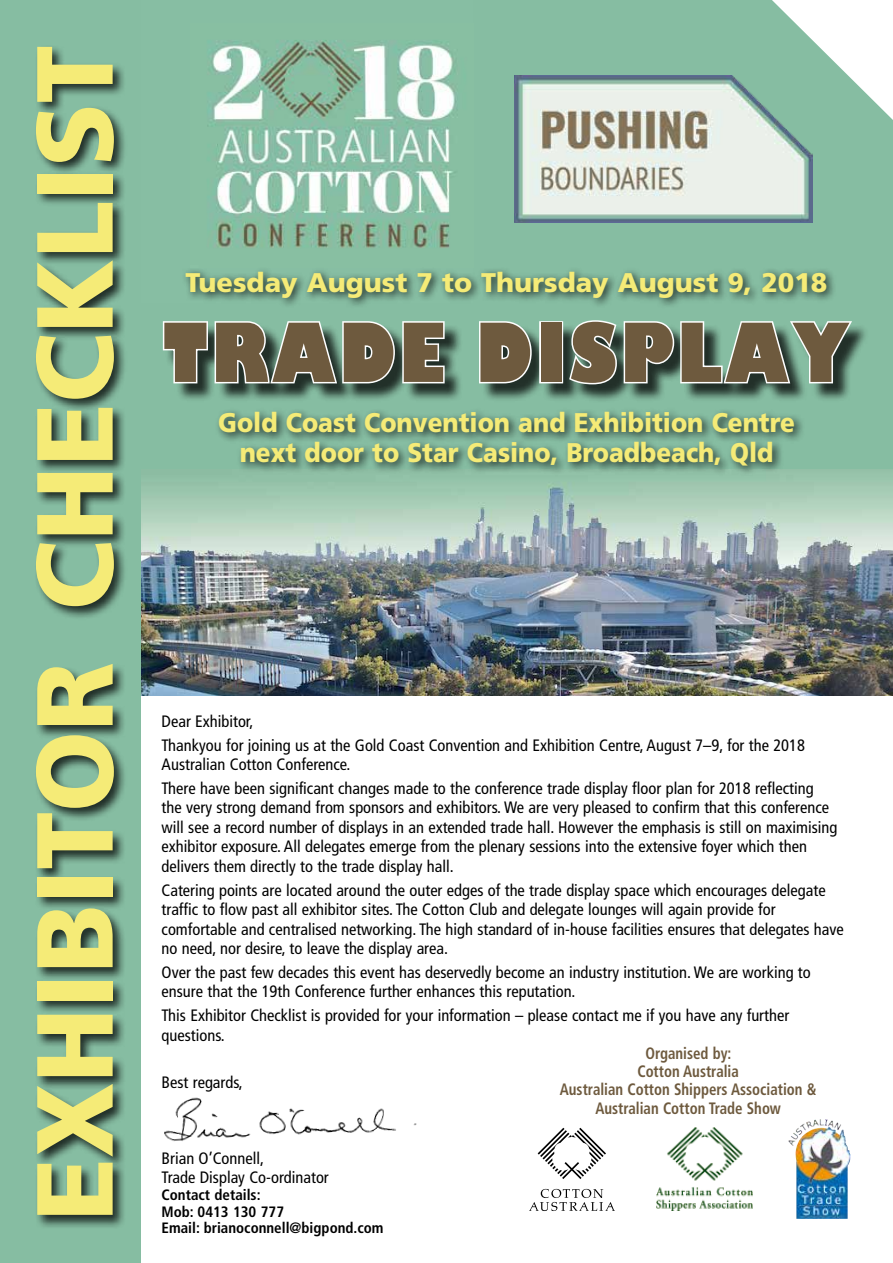
<style>
.page{position:relative;width:893px;height:1263px;background:#fff}
.page>*{position:absolute;margin:0;border:0;box-sizing:border-box;transform-origin:0 0}
.t1{font:900 108px "Frutiger";color:#f5eb77;scale:.96 1}
.t2{font:800 79.5px "Gill Sans";letter-spacing:.06em;color:#6e5a3e;scale:.8 1}
.t3{font:900 27px/30px "Frutiger";color:#f5eb77;text-align:center;scale:.9 1}
.t4{font:900 27px "Frutiger";color:#f5eb77}
.t5{font:condensed 16.5px/19.5px "Frutiger";color:#000}
.t6{font:700 condensed 16.5px/18.3px "Frutiger";color:#6e5a3e;text-align:center;scale:.9 1}
.t7{font:700 condensed 15px/16.6px "Frutiger";color:#000}
</style>
<div class="page">
<img style="left:164px;top:1097px;width:253px;height:44px">
<img style="left:800px;top:1119px;width:41px;height:11px">
<svg style="left:529px;top:1189px;width:86px;height:22px"></svg>
<svg style="left:538px;top:1128px;width:68px;height:51px"></svg>
<img style="left:667px;top:1127px;width:76px;height:54px">
<img style="left:656px;top:1187px;width:97px;height:23px">
<div style="left:125px;top:300px;width:768px;height:210px;background:#86bda2"></div>
<img style="left:140px;top:470px;width:753px;height:225px">
<div style="left:421px;top:0;width:472px;height:301px;background:#86bda2"></div>
<img style="left:515px;top:75px;width:297px;height:148px">
<div style="left:165px;top:323px;width:705px;height:80px;background:#000;opacity:.75"></div>
<svg style="left:162px;top:321px;width:284px;height:64px;background:#6c8378"></svg>
<svg style="left:477px;top:321px;width:56px;height:64px;background:#697f74"></svg>
<div style="left:539px;top:321px;width:24px;height:62px;border:3px solid #fff"></div>
<svg style="left:567px;top:320px;width:288px;height:66px"></svg>
<div style="left:214px;top:407px;width:591px;height:69px;background:#000;opacity:.75"></div>
<div style="left:132px;top:0;width:341px;height:303px;background:#87bea3"></div>
<img style="left:207px;top:40px;width:249px;height:208px">
<div style="left:181px;top:267px;width:656px;height:42px;background:#000;opacity:.75"></div>
<svg style="left:772px;top:0;width:121px;height:120px"></svg>
<div style="left:0;top:0;width:140px;height:1263px;background:#86bda2"></div>
<div style="left:34px;top:45px;width:94px;height:1184px;background:#000;opacity:.75"></div>
<h1 class="t1" style="left:10px;top:1221px;width:1226px;rotate:-90deg">EXHIBITOR CHECKLIST</h1>
<h3 class="t4" style="left:186px;top:266px;width:643px">Tuesday August 7 to Thursday August 9, 2018</h3>
<h2 class="t2" style="left:163px;top:290px;width:860px">TRADE DISPLAY</h2>
<h3 class="t3" style="left:218px;top:407px;width:642px">Gold Coast Convention and Exhibition Centre next door to Star Casino, Broadbeach, Qld</h3>
<p class="t5" style="left:162px;top:709px;width:645px;line-height:23.7px">Dear Exhibitor,<br>Thankyou for joining us at the Gold Coast Convention and Exhibition Centre, August 7–9, for the 2018</p>
<p class="t5" style="left:162px;top:753px;width:654px;line-height:23.7px">Australian Cotton Conference.<br>There have been significant changes made to the conference trade display floor plan for 2018 reflecting</p>
<p class="t5" style="left:162px;top:798px;width:677px">the very strong demand from sponsors and exhibitors. We are very pleased to confirm that this conference will see a record number of displays in an extended trade hall. However the emphasis is still on maximising exhibitor exposure. All delegates emerge from the plenary sessions into the extensive foyer which then delivers them directly to the trade display hall.</p>
<p class="t5" style="left:162px;top:880px;width:684px">Catering points are located around the outer edges of the trade display space which encourages delegate traffic to flow past all exhibitor sites. The Cotton Club and delegate lounges will again provide for comfortable and centralised networking. The high standard of in-house facilities ensures that delegates have no need, nor desire, to leave the display area.</p>
<p class="t5" style="left:162px;top:962px;width:651px">Over the past few decades this event has deservedly become an industry institution. We are working to ensure that the 19th Conference further enhances this reputation.</p>
<p class="t5" style="left:162px;top:1006px;width:629px">This Exhibitor Checklist is provided for your information – please contact me if you have any further questions.</p>
<p class="t5" style="left:162px;top:1073px;width:83px">Best regards,</p>
<p class="t6" style="left:560px;top:1044px;width:287px">Organised by:<br>Cotton Australia<br>Australian Cotton Shippers Association &amp;<br>Australian Cotton Trade Show</p>
<p class="t5" style="left:162px;top:1148px;width:169px">Brian O’Connell,<br>Trade Display Co-ordinator</p>
<p class="t7" style="left:162px;top:1186px;width:223px">Contact details:<br>Mob: 0413 130 777<br>Email: brianoconnell@bigpond.com</p>
</div>
